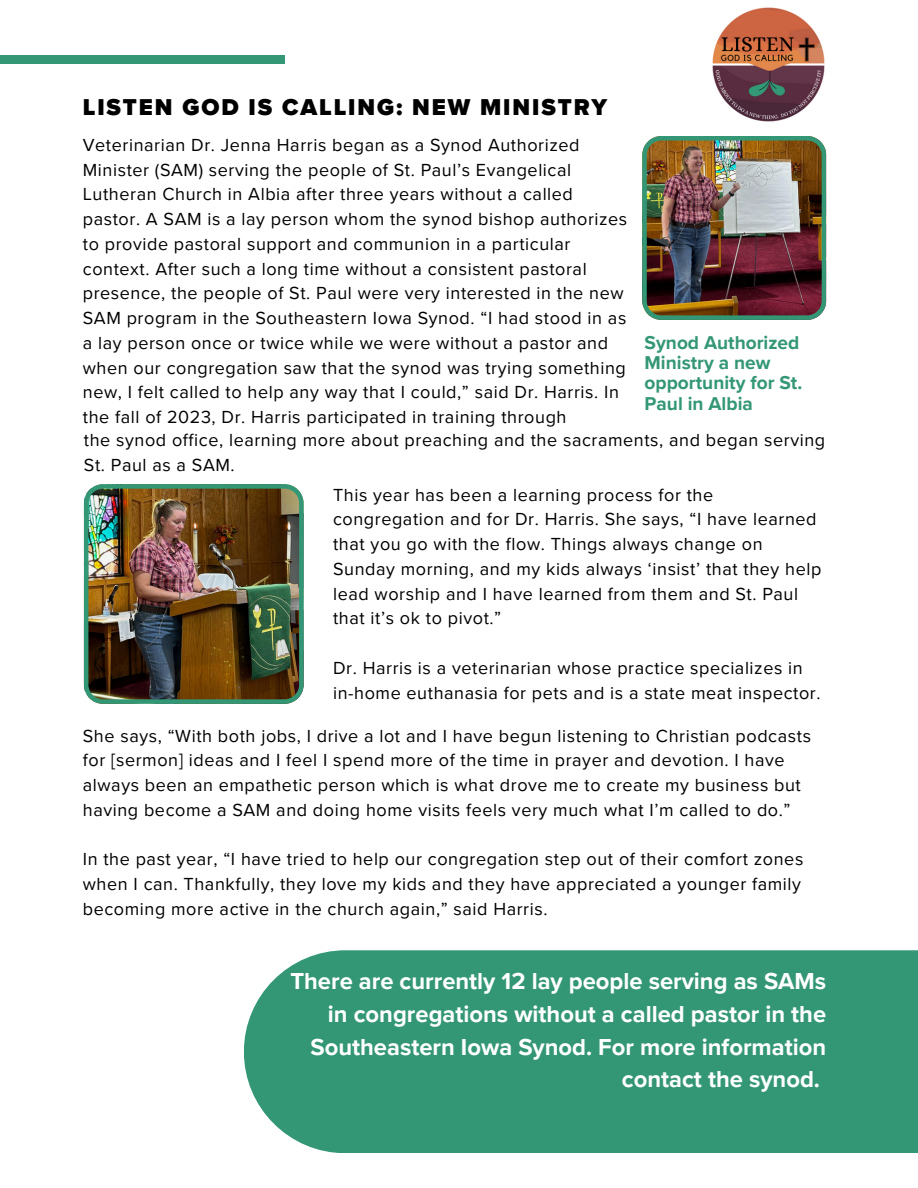
<style>
.page{position:relative;width:918px;height:1188px;background:#fff}
.page>*{position:absolute;margin:0;border:0;box-sizing:border-box;transform-origin:0 0}
.t1{font:700 23.85px/32.7px "Proxima Nova";color:#fff;text-align:right}
.t2{font:900 23.7px "Proxima Nova";letter-spacing:.08em;color:#000}
.t3{font:700 19.2px/20.2px "Proxima Nova";color:#339775}
.t4{font:18px/24.8px "Proxima Nova";letter-spacing:.03em;color:#000}
</style>
<div class="page">
<div style="left:0;top:56px;width:285px;height:8px;background:#339775"></div>
<img style="left:712px;top:7px;width:113px;height:115px">
<img style="left:642px;top:136px;width:184px;height:183px">
<img style="left:84px;top:484px;width:219px;height:220px">
<div style="left:244px;top:950px;width:674px;height:203px;background:#339775"></div>
<h3 class="t2" style="left:83px;top:93px;width:526px">LISTEN GOD IS CALLING: NEW MINISTRY</h3>
<h1 class="t4" style="left:83px;top:133px;width:546px">Veterinarian Dr. Jenna Harris began as a Synod Authorized Minister (SAM) serving the people of St. Paul’s Evangelical Lutheran Church in Albia after three years without a called pastor. A SAM is a lay person whom the synod bishop authorizes to provide pastoral support and communion in a particular context. After such a long time without a consistent pastoral presence, the people of St. Paul were very interested in the new SAM program in the Southeastern Iowa Synod. “I had stood in as a lay person once or twice while we were without a pastor and when our congregation saw that the synod was trying something new, I felt called to help any way that I could,” said Dr. Harris. In the fall of 2023, Dr. Harris participated in training through</h1>
<p class="t3" style="left:645px;top:333px;width:159px">Synod Authorized<br>Ministry a new opportunity for St.<br>Paul in Albia</p>
<p class="t4" style="left:84px;top:428px;width:743px">the synod office, learning more about preaching and the sacraments, and began serving<br>St. Paul as a SAM.</p>
<p class="t4" style="left:333px;top:483px;width:490px">This year has been a learning process for the congregation and for Dr. Harris. She says, “I have learned that you go with the flow. Things always change on Sunday morning, and my kids always ‘insist’ that they help lead worship and I have learned from them and St. Paul that it’s ok to pivot.”</p>
<p class="t4" style="left:333px;top:656px;width:489px">Dr. Harris is a veterinarian whose practice specializes in in-home euthanasia for pets and is a state meat inspector.</p>
<p class="t4" style="left:83px;top:724px;width:730px">She says, “With both jobs, I drive a lot and I have begun listening to Christian podcasts for [sermon] ideas and I feel I spend more of the time in prayer and devotion. I have always been an empathetic person which is what drove me to create my business but having become a SAM and doing home visits feels very much what I’m called to do.”</p>
<p class="t4" style="left:83px;top:847px;width:722px">In the past year, “I have tried to help our congregation step out of their comfort zones when I can. Thankfully, they love my kids and they have appreciated a younger family becoming more active in the church again,” said Harris.</p>
<h2 class="t1" style="left:290px;top:966px;width:537px">There are currently 12 lay people serving as SAMs in congregations without a called pastor in the Southeastern Iowa Synod. For more information contact the synod.</h2>
</div>
